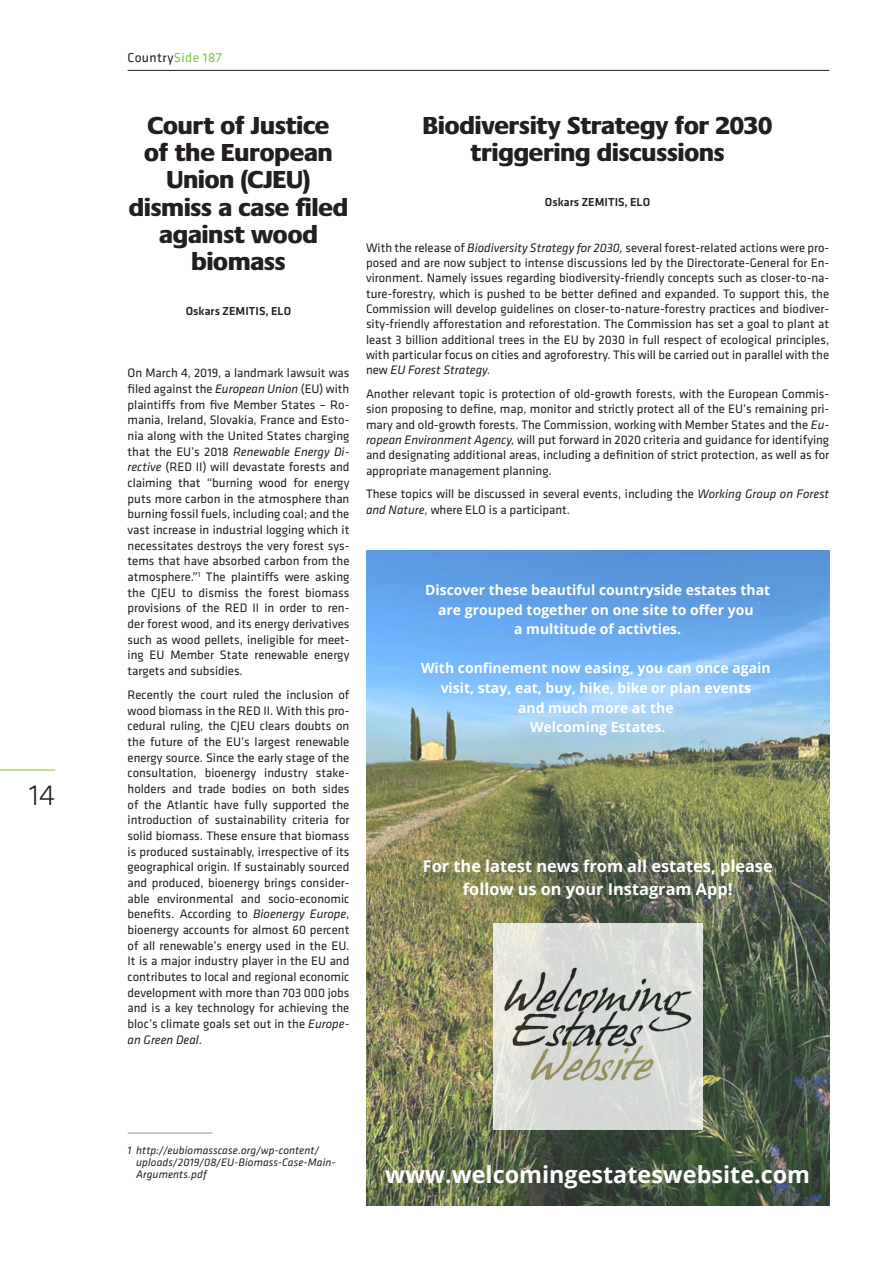
<style>
.page{position:relative;width:893px;height:1263px;background:#fff}
.page>*{position:absolute;margin:0;border:0;box-sizing:border-box;transform-origin:0 0}
.t1{font:300 30px "Klavika";color:#231f20}
.Default{font:800 25.5px/27.2px "Praxis";color:#231f20;text-align:center}
.t2{font:700 23.4px "Open Sans";color:#fff}
.t3{font:700 16.35px/22.8px "Open Sans";color:#fff;text-align:center}
.t4{font:700 13.95px/19.6px "Open Sans";color:#fff;text-align:center}
.t5{font:13.5px "Klavika";letter-spacing:.03em;color:#231f20}
.t6{font:12.75px/15.6px "Klavika";color:#231f20;text-align:justify}
.t7{font:500 12px "Klavika";color:#231f20}
.t8{font:italic 11.25px/12px "Klavika";letter-spacing:.005em;color:#231f20}
.s1{color:#7fc241}
.s2{font-style:italic}
</style>
<div class="page">
<hr style="left:0;top:770px;width:55px;height:1px;background:#7fc241">
<hr style="left:128px;top:70px;width:701px;height:1px;background:#231f20">
<hr style="left:128px;top:1133px;width:85px;height:1px;background:#939598">
<img style="left:366px;top:551px;width:463px;height:655px">
<img style="left:493px;top:923px;width:209px;height:206px">
<p class="t1" style="left:29px;top:779px;width:27px">14</p>
<p class="t5" style="left:128px;top:50px;width:96px">Country<span class="s1">Side 187</span></p>
<p class="Default" style="left:129px;top:112px;width:221px">Court of Justice<br>of the European<br>Union (CJEU) dismiss a case filed against wood biomass</p>
<p class="t7" style="left:186px;top:305px;width:107px">Oskars ZEMITIS, ELO</p>
<p class="t6" style="left:128px;top:366px;width:223px">On March 4, 2019, a landmark lawsuit was filed against the <span class="s2">European Union</span> (EU) with plaintiffs from five Member States – Ro&shy;mania, Ireland, Slovakia, France and Esto&shy;nia along with the United States charging that the EU’s 2018 <span class="s2">Renewable Energy Di&shy;rective</span> (RED II) will devastate forests and claiming that “burning wood for energy puts more carbon in the atmosphere than burning fossil fuels, including coal; and the vast increase in industrial logging which it necessitates destroys the very forest sys&shy;tems that have absorbed carbon from the atmosphere.”<sup>1</sup> The plaintiffs were asking the CJEU to dismiss the forest biomass provisions of the RED II in order to ren&shy;der forest wood, and its energy derivatives such as wood pellets, ineligible for meet&shy;ing EU Member State renewable energy targets and subsidies.</p>
<p class="t6" style="left:128px;top:687px;width:223px">Recently the court ruled the inclusion of wood biomass in the RED II. With this pro&shy;cedural ruling, the CJEU clears doubts on the future of the EU’s largest renewable energy source. Since the early stage of the consultation, bioenergy industry stake&shy;holders and trade bodies on both sides of the Atlantic have fully supported the introduction of sustainability criteria for solid biomass. These ensure that biomass is produced sustainably, irrespective of its geographical origin. If sustainably sourced and produced, bioenergy brings consider&shy;able environmental and socio-economic benefits. According to <span class="s2">Bioenergy Europe</span>, bioenergy accounts for almost 60 percent of all renewable’s energy used in the EU.<br>It is a major industry player in the EU and contributes to local and regional economic development with more than 703 000 jobs and is a key technology for achieving the bloc’s climate goals set out in the <span class="s2">Europe&shy;an Green Deal.</span></p>
<p class="Default" style="left:423px;top:112px;width:351px">Biodiversity Strategy for 2030 triggering discussions</p>
<p class="t7" style="left:545px;top:195px;width:107px">Oskars ZEMITIS, ELO</p>
<p class="t6" style="left:366px;top:240px;width:465px">With the release of <span class="s2">Biodiversity Strategy for 2030,</span> several forest-related actions were pro&shy;posed and are now subject to intense discussions led by the Directorate-General for En&shy;vironment. Namely issues regarding biodiversity-friendly concepts such as closer-to-na&shy;ture-forestry, which is pushed to be better defined and expanded. To support this, the Commission will develop guidelines on closer-to-nature-forestry practices and biodiver&shy;sity-friendly afforestation and reforestation. The Commission has set a goal to plant at least 3 billion additional trees in the EU by 2030 in full respect of ecological principles, with particular focus on cities and agroforestry. This will be carried out in parallel with the new <span class="s2">EU Forest Strategy.</span></p>
<p class="t6" style="left:366px;top:386px;width:465px">Another relevant topic is protection of old-growth forests, with the European Commis&shy;sion proposing to define, map, monitor and strictly protect all of the EU’s remaining pri&shy;mary and old-growth forests. The Commission, working with Member States and the <span class="s2">Eu&shy;ropean Environment Agency,</span> will put forward in 2020 criteria and guidance for identifying and designating additional areas, including a definition of strict protection, as well as for appropriate management planning.</p>
<p class="t6" style="left:366px;top:487px;width:465px">These topics will be discussed in several events, including the <span class="s2">Working Group on Forest and Nature,</span> where ELO is a participant<span class="s2">.</span></p>
<p class="t4" style="left:425px;top:580px;width:347px">Discover these beautiful countryside estates that are grouped together on one site to offer you<br>a multitude of activties.</p>
<p class="t4" style="left:421px;top:658px;width:351px">With confinement now easing, you can once again visit, stay, eat, buy, hike, bike or plan events<br>and much more at the<br>Welcoming Estates.</p>
<p class="t3" style="left:423px;top:854px;width:351px">For the latest news from all estates, please follow us on your Instagram App!</p>
<p class="t8" style="left:136px;top:1144px;width:201px;text-indent:-9px">1 http://eubiomasscase.org/wp-content/ uploads/2019/08/EU-Biomass-Case-Main-<br>Arguments.pdf</p>
<p class="t2" style="left:385px;top:1157px;width:427px">www.welcomingestateswebsite.com</p>
</div>
